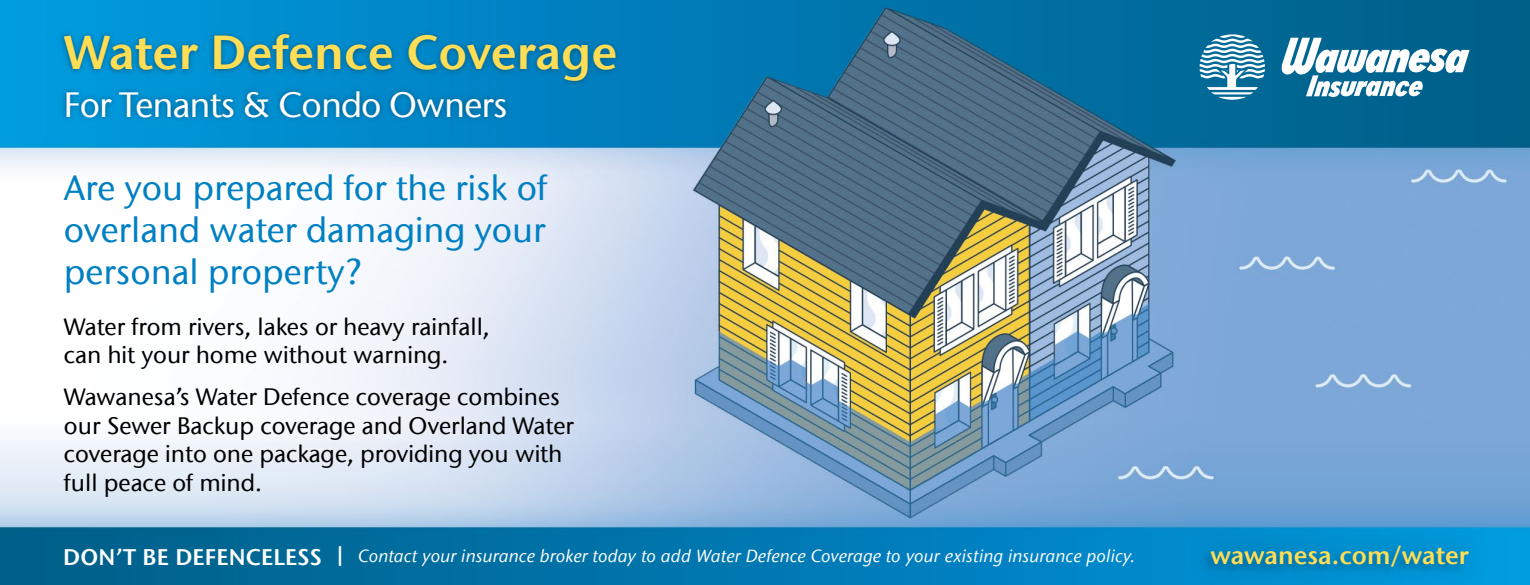
<style>
.page{position:relative;width:1530px;height:585px;background:#fff}
.page>*{position:absolute;margin:0;border:0;box-sizing:border-box;transform-origin:0 0}
.t1{font:47.5px "ITC Stone Sans Com Semi";color:#fd5}
.t2{font:500 35px/42px "ITC Stone Sans Com";color:#0080c3;text-align:justify}
.t3{font:500 35px "ITC Stone Sans Com";letter-spacing:-.025em;color:#fff}
.t4{font:25px "ITC Stone Sans Com Semi";color:#fd5}
.t5{font:500 23.75px/28.5px "ITC Stone Sans Com";color:#000}
.t6{font:italic 500 17.5px "ITC Stone Sans Com";letter-spacing:.01em;color:#fff}
.s1{font-family:"ITC Stone Sans Com Semi";font-weight:400;font-style:normal;font-size:22.5px}
</style>
<div class="page">
<img style="left:0;top:0;width:1530px;height:585px">
<svg style="left:1200px;top:34px;width:65px;height:66px"></svg>
<svg style="left:1281px;top:38px;width:189px;height:60px"></svg>
<svg style="left:58px;top:29px;width:564px;height:93px;background:#0082bf"></svg>
<div style="left:1187px;top:522px;width:306px;height:63px;background:#005d85;opacity:.84"></div>
<h1 class="t1" style="left:64px;top:23px;width:555px">Water Defence Coverage</h1>
<h2 class="t3" style="left:64px;top:83px;width:445px">For Tenants &amp; Condo Owners</h2>
<h2 class="t2" style="left:64px;top:166px;width:485px">Are you prepared for the risk of overland water damaging your personal property?</h2>
<p class="t5" style="left:64px;top:312px;width:427px">Water from rivers, lakes or heavy rainfall, can hit your home without warning.</p>
<p class="t5" style="left:64px;top:383px;width:512px">Wawanesa’s Water Defence coverage combines our Sewer Backup coverage and Overland Water coverage into one package, providing you with full peace of mind.</p>
<p class="t6" style="left:63px;top:546px;width:1074px"><span class="s1">DON’T BE DEFENCELESS |</span> Contact your insurance broker today to add Water Defence Coverage to your existing insurance policy.</p>
<p class="t4" style="left:1211px;top:540px;width:260px">wawanesa.com/water</p>
</div>
